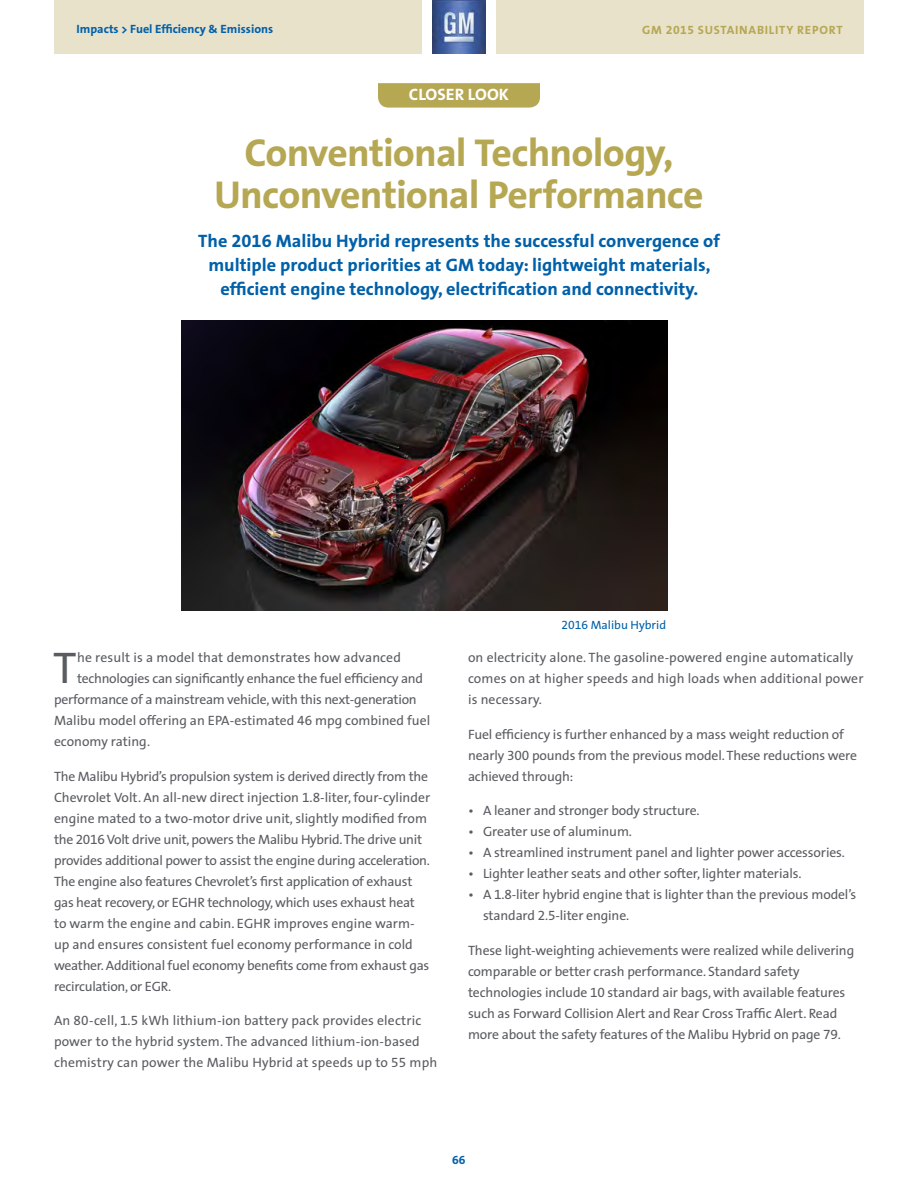
<style>
.page{position:relative;width:918px;height:1188px;background:#fff}
.page>*{position:absolute;margin:0;border:0;box-sizing:border-box;transform-origin:0 0}
.GM_Body_Copy_intro{font:44.55px "GM Sans";color:#595c61}
.GM_Headline{font:700 39px/42px "GM Sans";letter-spacing:-.02em;color:#b6a753;text-align:center}
.GM_deck{font:700 18px/24px "GM Sans";color:#0060a9;text-align:center}
.GM_Subhead{font:700 16.5px "GM Sans";color:#fff}
.GM_Body_Copy{font:13.5px/21px "GM Sans";letter-spacing:-.01em;color:#595c61}
.GM_Body_Copy-2{font:13.5px/21px "GM Sans";letter-spacing:.01em;color:#595c61}
.GM_Body_Copy_intro-2{font:13.5px "GM Sans";letter-spacing:-.02em;color:#595c61}
.GM_Body_Copy_intro-3{font:13.5px "GM Sans";color:#595c61}
.GM_Body_Copy_intro-4{font:13.5px "GM Sans";letter-spacing:.01em;color:#595c61}
.t1{font:700 12px "GM Sans";color:#0060a9}
.t2{font:700 12px "GM Sans";letter-spacing:.06em;color:#b6a753}
.GM_Caption{font:12px "GM Sans";color:#0060a9}
</style>
<div class="page">
<svg style="left:378px;top:83px;width:162px;height:25px"></svg>
<img style="left:432px;top:0;width:54px;height:54px">
<div style="left:54px;top:0;width:368px;height:54px;background:#e9e2cb"></div>
<div style="left:496px;top:0;width:368px;height:54px;background:#e9e2cb"></div>
<img style="left:181px;top:321px;width:486px;height:290px">
<p class="t1" style="left:76px;top:22px;width:198px">Impacts &gt; Fuel Efficiency &amp; Emissions</p>
<p class="GM_Subhead" style="left:409px;top:84px;width:102px">CLOSER LOOK</p>
<p class="t2" style="left:642px;top:22px;width:202px">GM 2015 SUSTAINABILITY REPORT</p>
<p class="GM_Headline" style="left:214px;top:131px;width:491px">Conventional Technology,<br>Unconventional Performance</p>
<p class="GM_deck" style="left:198px;top:229px;width:523px">The 2016 Malibu Hybrid represents the successful convergence of multiple product priorities at GM today: lightweight materials, efficient engine technology, electrification and connectivity.</p>
<p class="GM_Body_Copy_intro" style="left:53px;top:642px;width:25px">T</p>
<p class="GM_Body_Copy_intro-4" style="left:77px;top:649px;width:325px">he result is a model that demonstrates how advanced</p>
<p class="GM_Body_Copy_intro-2" style="left:77px;top:670px;width:347px">technologies can significantly enhance the fuel efficiency and</p>
<p class="GM_Body_Copy_intro-2" style="left:54px;top:691px;width:364px">performance of a mainstream vehicle, with this next-generation</p>
<p class="GM_Body_Copy_intro-3" style="left:54px;top:713px;width:378px">Malibu model offering an EPA-estimated 46 mpg combined fuel</p>
<p class="GM_Body_Copy_intro-3" style="left:54px;top:734px;width:98px">economy rating.</p>
<p class="GM_Body_Copy" style="left:54px;top:766px;width:378px">The Malibu Hybrid’s propulsion system is derived directly from the Chevrolet Volt. An all-new direct injection 1.8-liter, four-cylinder engine mated to a two-motor drive unit, slightly modified from the 2016 Volt drive unit, powers the Malibu Hybrid. The drive unit provides additional power to assist the engine during acceleration.<br>The engine also features Chevrolet’s first application of exhaust gas heat recovery, or EGHR technology, which uses exhaust heat to warm the engine and cabin. EGHR improves engine warm&shy;up and ensures consistent fuel economy performance in cold weather. Additional fuel economy benefits come from exhaust gas recirculation, or EGR.</p>
<p class="GM_Body_Copy-2" style="left:54px;top:1010px;width:385px">An 80-cell, 1.5 kWh lithium-ion battery pack provides electric power to the hybrid system. The advanced lithium-ion-based chemistry can power the Malibu Hybrid at speeds up to 55 mph</p>
<p class="GM_Caption" style="left:562px;top:617px;width:106px">2016 Malibu Hybrid</p>
<p class="GM_Body_Copy-2" style="left:468px;top:647px;width:397px">on electricity alone. The gasoline-powered engine automatically comes on at higher speeds and high loads when additional power is necessary.</p>
<p class="GM_Body_Copy" style="left:468px;top:724px;width:391px">Fuel efficiency is further enhanced by a mass weight reduction of nearly 300 pounds from the previous model. These reductions were achieved through:</p>
<p class="GM_Body_Copy" style="left:468px;top:800px;width:233px">• A leaner and stronger body structure.</p>
<p class="GM_Body_Copy" style="left:468px;top:821px;width:166px">• Greater use of aluminum.</p>
<p class="GM_Body_Copy" style="left:468px;top:842px;width:379px">• A streamlined instrument panel and lighter power accessories.</p>
<p class="GM_Body_Copy" style="left:468px;top:863px;width:335px">• Lighter leather seats and other softer, lighter materials.</p>
<p class="GM_Body_Copy" style="left:483px;top:884px;width:375px;text-indent:-15px">• A 1.8-liter hybrid engine that is lighter than the previous model’s standard 2.5-liter engine.</p>
<p class="GM_Body_Copy" style="left:468px;top:940px;width:388px">These light-weighting achievements were realized while delivering comparable or better crash performance. Standard safety technologies include 10 standard air bags, with available features such as Forward Collision Alert and Rear Cross Traffic Alert. Read more about the safety features of the Malibu Hybrid on page 79.</p>
<p class="t1" style="left:452px;top:1153px;width:15px">66</p>
</div>
